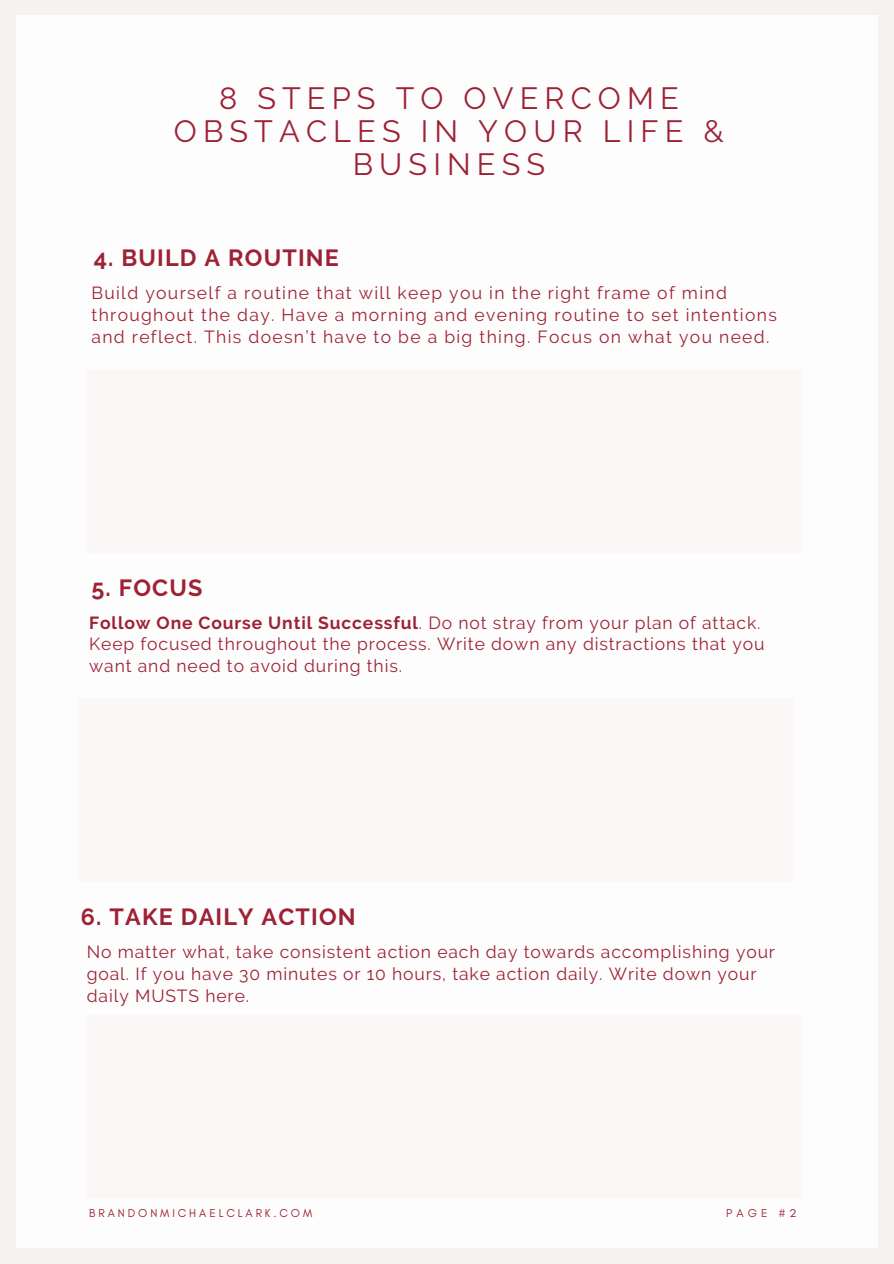
<style>
.page{position:relative;width:894px;height:1264px;background:#fff}
.page>*{position:absolute;margin:0;border:0;box-sizing:border-box;transform-origin:0 0}
.t1{font:30.6px/32.8px "Raleway";letter-spacing:.2em;color:#9d2235;text-align:center}
.t2{font:700 23.4px "Raleway";letter-spacing:.05em;color:#9d2235}
.t3{font:17.55px/21.3px "Raleway";letter-spacing:.05em;color:#9d2235}
.t4{font:17.55px/21.9px "Raleway";letter-spacing:.075em;color:#9d2235}
.t5{font:11.7px "Glacial Indifference";letter-spacing:.25em;color:#9d2235}
.s1{font-weight:700}
</style>
<div class="page">
<div style="left:0;top:0;width:893px;height:1263px;background:#f6f2ef"></div>
<div style="left:16px;top:15px;width:861px;height:1232px;background:#fff"></div>
<div style="left:87px;top:369px;width:714px;height:183px;background:#faf7f6"></div>
<div style="left:79px;top:698px;width:714px;height:184px;background:#faf7f6"></div>
<div style="left:87px;top:1015px;width:714px;height:183px;background:#faf7f6"></div>
<p class="t1" style="left:174px;top:82px;width:551px">8 STEPS TO OVERCOME<br>OBSTACLES IN YOUR LIFE &amp;<br>BUSINESS</p>
<h2 class="t2" style="left:94px;top:244px;width:246px">4. BUILD A ROUTINE</h2>
<h1 class="t4" style="left:91px;top:282px;width:686px">Build yourself a routine that will keep you in the right frame of mind throughout the day. Have a morning and evening routine to set intentions and reflect. This doesn’t have to be a big thing. Focus on what you need.</h1>
<h2 class="t2" style="left:91px;top:574px;width:112px">5. FOCUS</h2>
<h3 class="t3" style="left:89px;top:612px;width:676px"><span class="s1">Follow One Course Until Successful</span>. Do not stray from your plan of attack.<br>Keep focused throughout the process. Write down any distractions that you want and need to avoid during this.</h3>
<h2 class="t2" style="left:81px;top:903px;width:276px">6. TAKE DAILY ACTION</h2>
<h3 class="t3" style="left:87px;top:940px;width:689px;line-height:21.9px">No matter what, take consistent action each day towards accomplishing your goal. If you have 30 minutes or 10 hours, take action daily. Write down your daily MUSTS here.</h3>
<p class="t5" style="left:89px;top:1206px;width:224px">BRANDONMICHAELCLARK.COM</p>
<h3 class="t5" style="left:726px;top:1206px;width:72px">PAGE #2</h3>
</div>
